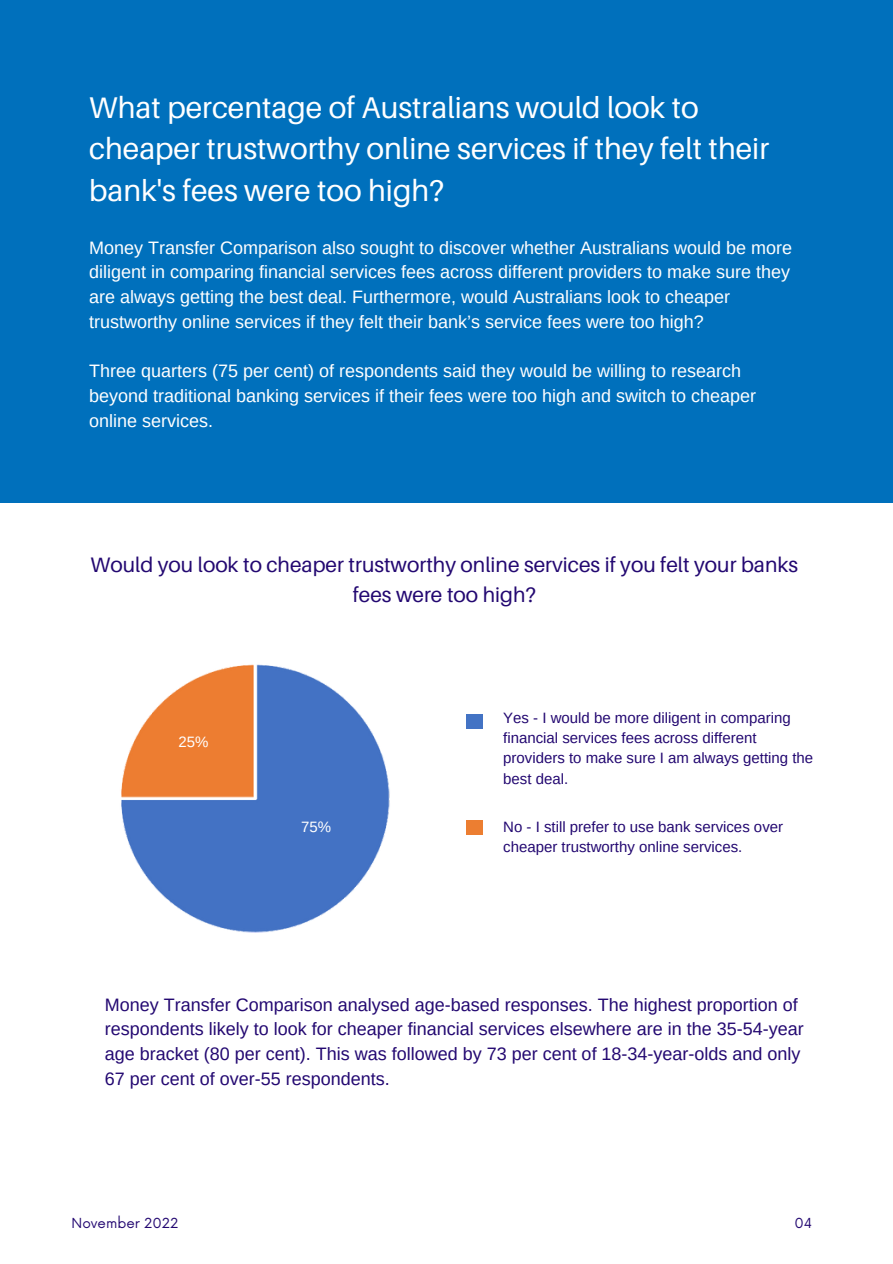
<style>
.page{position:relative;width:893px;height:1264px;background:#fff}
.page>*{position:absolute;margin:0;border:0;box-sizing:border-box;transform-origin:0 0}
.t1{font:30px/41.5px "Aileron";color:#fff}
.t2{font:21px/29.2px "Aileron";color:#230871;text-align:center}
.t3{font:18px/24.8px "Arimo";color:#fff}
.t4{font:18px/24.8px "Arimo";color:#230871}
.t5{font:15px/20.2px "Arimo";color:#230871}
.t6{font:15px "Arimo";color:#fff}
.t7{font:13.5px "Now";color:#230871}
</style>
<div class="page">
<img style="left:121px;top:664px;width:269px;height:269px">
<div style="left:466px;top:714px;width:16px;height:15px;background:#4373c4"></div>
<div style="left:466px;top:820px;width:16px;height:15px;background:#ec7e31"></div>
<div style="left:0;top:0;width:892px;height:503px;background:#0070bc"></div>
<h1 class="t1" style="left:89px;top:86px;width:681px">What percentage of Australians would look to cheaper trustworthy online services if they felt their bank's fees were too high?</h1>
<p class="t3" style="left:89px;top:235px;width:704px">Money Transfer Comparison also sought to discover whether Australians would be more diligent in comparing financial services fees across different providers to make sure they are always getting the best deal. Furthermore, would Australians look to cheaper trustworthy online services if they felt their bank’s service fees were too high?</p>
<p class="t3" style="left:89px;top:359px;width:668px">Three quarters (75 per cent) of respondents said they would be willing to research beyond traditional banking services if their fees were too high and switch to cheaper online services.</p>
<p class="t2" style="left:90px;top:550px;width:709px">Would you look to cheaper trustworthy online services if you felt your banks fees were too high?</p>
<p class="t6" style="left:178px;top:733px;width:31px">25%</p>
<p class="t6" style="left:301px;top:818px;width:31px">75%</p>
<p class="t5" style="left:503px;top:707px;width:311px">Yes - I would be more diligent in comparing financial services fees across different providers to make sure I am always getting the best deal.</p>
<p class="t5" style="left:503px;top:816px;width:281px">No - I still prefer to use bank services over cheaper trustworthy online services.</p>
<p class="t4" style="left:105px;top:992px;width:700px">Money Transfer Comparison analysed age-based responses. The highest proportion of respondents likely to look for cheaper financial services elsewhere are in the 35-54-year age bracket (80 per cent). This was followed by 73 per cent of 18-34-year-olds and only 67 per cent of over-55 respondents.</p>
<p class="t7" style="left:72px;top:1215px;width:108px">November 2022</p>
<p class="t7" style="left:794px;top:1215px;width:19px">04</p>
</div>
